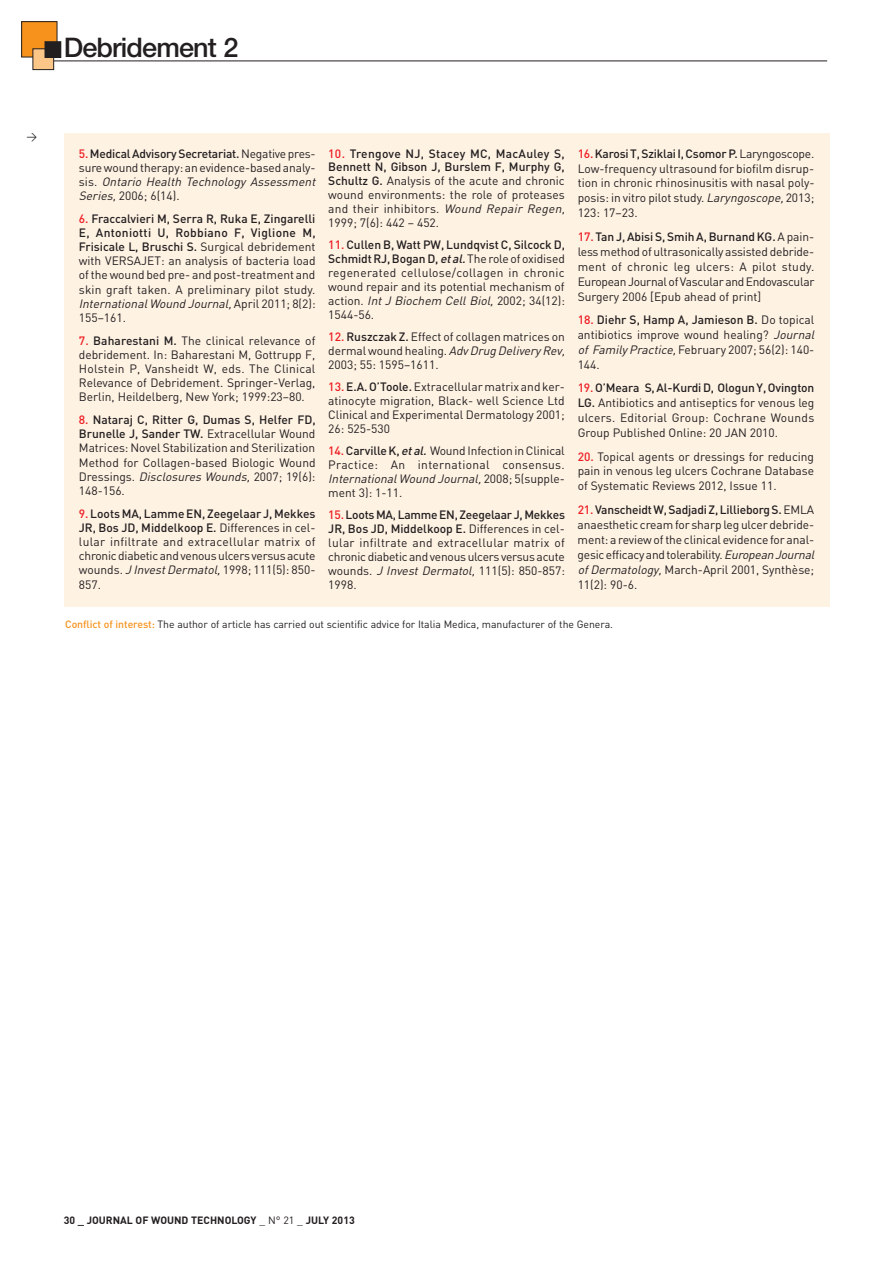
<style>
.page{position:relative;width:893px;height:1263px;background:#fff}
.page>*{position:absolute;margin:0;border:0;box-sizing:border-box;transform-origin:0 0}
.t1{font:500 27px "Helvetica Neue";letter-spacing:-.03em;color:#231f20}
.t2{font:12px/13.8px "DIN";color:#231f20;text-align:justify}
.t3{font:10.5px "DIN";letter-spacing:-.005em;color:#231f20}
.t4{font:700 10.5px "DIN";color:#231f20}
.s1{font-weight:500;color:#ee1d23}
.s2{font-weight:500}
.s3{font-style:italic}
.s4{font-weight:500;font-style:italic}
.s5{font-weight:500;color:#f7931d}
.s6{font-weight:400}
</style>
<div class="page">
<hr style="left:48px;top:61px;width:779px;height:1px;background:#231f20">
<div style="left:22px;top:22px;width:35px;height:35px;background:#f7931d"></div>
<div style="left:21px;top:21px;width:36px;height:36px;border:1px solid #231f20"></div>
<div style="left:33px;top:49px;width:21px;height:21px;background:#fdc689"></div>
<div style="left:33px;top:48px;width:21px;height:22px;border:1px solid #231f20"></div>
<div style="left:45px;top:42px;width:15px;height:15px;background:#231f20"></div>
<div style="left:45px;top:41px;width:16px;height:17px;border:1px solid #231f20"></div>
<div style="left:64px;top:133px;width:765px;height:473px;background:#fef2e3"></div>
<h1 class="t1" style="left:64px;top:31px;width:176px">Debridement 2</h1>
<p class="t3" style="left:27px;top:130px;width:12px">&gt;</p>
<p class="t2" style="left:79px;top:146px;width:241px;line-height:14.2px;text-align:left"><span class="s1">5.</span> <span class="s2">Medical Advisory Secretariat.</span>Negative pres&shy;sure wound therapy: an evidence-based analy&shy;s i s . <span class="s3">Ontario Health Technology Assessment Series,</span>2006; 6(14).</p>
<p class="t2" style="left:79px;top:211px;width:238px;line-height:14.2px"><span class="s1">6.</span> <span class="s2">Fraccalvieri M, Serra R, Ruka E, Zingarelli E, Antoniotti U, Robbiano F, Viglione M, Frisicale L, Bruschi S.</span> Surgical debridement with VERSAJET: an analysis of bacteria load of the wound bed pre- and post-treatment and skin graft taken. A preliminary pilot study.<br><span class="s3">InternationalWound Journal,</span> A p r i l 2 0 1 1 ; 8 ( 2 ) :<br>155–161.</p>
<p class="t2" style="left:79px;top:333px;width:238px"><span class="s1">7.</span> <span class="s2">Baharestani M.</span> The clinical relevance of debridement. In: Baharestani M, Gottrupp F, Holstein P, Vansheidt W, eds. The Clinical Relevance of Debridement. Springer-Verlag, Berlin, Heildelberg, New York; 1999:23–80.</p>
<p class="t2" style="left:79px;top:412px;width:238px;line-height:14.2px"><span class="s1">8.</span> <span class="s2">Nataraj C, Ritter G, Dumas S, Helfer FD, Brunelle J, Sander TW.</span> Extracellular Wound Matrices: Novel Stabilization and Sterilization Method for Collagen-based Biologic Wound Dressings. <span class="s3">Disclosures Wounds,</span>2007; 19(6):<br>148-156.</p>
<p class="t2" style="left:79px;top:506px;width:238px;line-height:14.2px"><span class="s1">9.</span> <span class="s2">Loots MA, Lamme EN, Zeegelaar J, Mekkes JR, Bos JD, Middelkoop E.</span> Differences in cel&shy;lular infiltrate and extracellular matrix of chronic diabetic and venous ulcers versus acute wounds. <span class="s3">J InvestDermatol,</span>1998; 111(5): 850- 857.</p>
<p class="t2" style="left:328px;top:146px;width:241px;text-align:left"><span class="s1">10.</span> <span class="s2">Trengove NJ, Stacey MC, MacAuley S, Bennett N, Gibson J, Burslem F, Murphy G, Schultz G.</span> Analysis of the acute and chronic wound environments: the role of proteases and their inhibitors. <span class="s3">Wound Repair Regen, </span>1999; 7(6): 442 – 452.</p>
<p class="t2" style="left:328px;top:238px;width:238px"><span class="s1">11.</span> <span class="s2">Cullen B, Watt PW, Lundqvist C, Silcock D, Schmidt RJ, Bogan D,</span> <span class="s4">etal.</span>The role of oxidised regenerated cellulose/collagen in chronic wound repair and its potential mechanism of action. <span class="s3">IntJ Biochem CellBiol,</span>2002; 34(12):<br>1544-56.</p>
<p class="t2" style="left:328px;top:330px;width:241px;text-align:left"><span class="s1">12.</span> <span class="s2">Ruszczak Z.</span> Effect of collagen matrices on dermal wound healing. <span class="s3">AdvDrug DeliveryRev,<br></span>2003; 55: 1595–1611.</p>
<p class="t2" style="left:328px;top:380px;width:238px"><span class="s1">13.</span> <span class="s2">E.A. O’Toole.</span>Extracellular matrix and ker&shy;atinocyte migration, Black- well Science Ltd Clinical and Experimental Dermatology 2001; 26: 525-530</p>
<p class="t2" style="left:328px;top:444px;width:238px"><span class="s1">14.</span> <span class="s2">Carville K,</span> <span class="s4">etal.</span>Wound Infection in Clinical Practice: An international consensus.<br><span class="s3">InternationalWound Journal,</span> 2 0 0 8 ; 5 ( s u p p le - ment 3): 1-11.</p>
<p class="t2" style="left:328px;top:508px;width:238px"><span class="s1">15.</span> <span class="s2">Loots MA, Lamme EN, Zeegelaar J, Mekkes JR, Bos JD, Middelkoop E.</span> Differences in cel&shy;lular infiltrate and extracellular matrix of chronic diabetic and venous ulcers versus acute wounds. <span class="s3">J Invest Dermatol,</span>111(5): 850-857:<br>1998.</p>
<p class="t2" style="left:578px;top:146px;width:238px;line-height:15px"><span class="s1">16.</span> <span class="s2">Karosi T, Sziklai I, Csomor P.</span>Laryngoscope.<br>Low-frequency ultrasound for biofilm disrup&shy;tion in chronic rhinosinusitis with nasal poly&shy;posis: in vitro pilot study. <span class="s3">Laryngoscope,</span>2013; 123: 17–23.</p>
<p class="t2" style="left:578px;top:229px;width:238px;line-height:15px"><span class="s1">17.</span> <span class="s2">Tan J, Abisi S, Smih A, Burnand KG.</span> A pain&shy;less method of ultrasonically assisted debride&shy;ment of chronic leg ulcers: A pilot study.<br>European Journal of Vascular and Endovascular Surgery 2006 [Epub ahead of print]</p>
<p class="t2" style="left:578px;top:312px;width:241px;line-height:15px;text-align:left"><span class="s1">18.</span> <span class="s2">Diehr S, Hamp A, Jamieson B.</span> Do topical antibiotics improve wound healing? <span class="s3">Journal of FamilyPractice,</span>February 2007; 56(2): 140- 144.</p>
<p class="t2" style="left:578px;top:380px;width:238px;line-height:15px"><span class="s1">19.</span> <span class="s2">O’Meara S, Al-Kurdi D, Ologun Y, Ovington LG.</span> Antibiotics and antiseptics for venous leg ulcers. Editorial Group: Cochrane Wounds Group Published Online: 20 JAN 2010.</p>
<p class="t2" style="left:578px;top:448px;width:238px;line-height:15px"><span class="s1">20.</span> Topical agents or dressings for reducing pain in venous leg ulcers Cochrane Database of Systematic Reviews 2012, Issue 11.</p>
<p class="t2" style="left:578px;top:502px;width:241px;line-height:15px;text-align:left"><span class="s1">21.</span> <span class="s2">Vanscheidt W, Sadjadi Z, Lillieborg S.</span> EMLA anaesthetic cream for sharp leg ulcer debride&shy;ment: a review of the clinical evidence for anal&shy;gesic efficacy and tolerability. <span class="s3">European Journal ofDermatology,</span>March-April 2001, Synthèse; 11(2): 90-6.</p>
<p class="t3" style="left:65px;top:618px;width:549px"><span class="s5">Conflict of interest:</span> The author of article has carried out scientific advice for Italia Medica, manufacturer of the Genera.</p>
<p class="t4" style="left:64px;top:1213px;width:292px">30 _ JOURNAL OF WOUND TECHNOLOGY <span class="s6">_ N° 21 _</span> JULY 2013</p>
</div>
